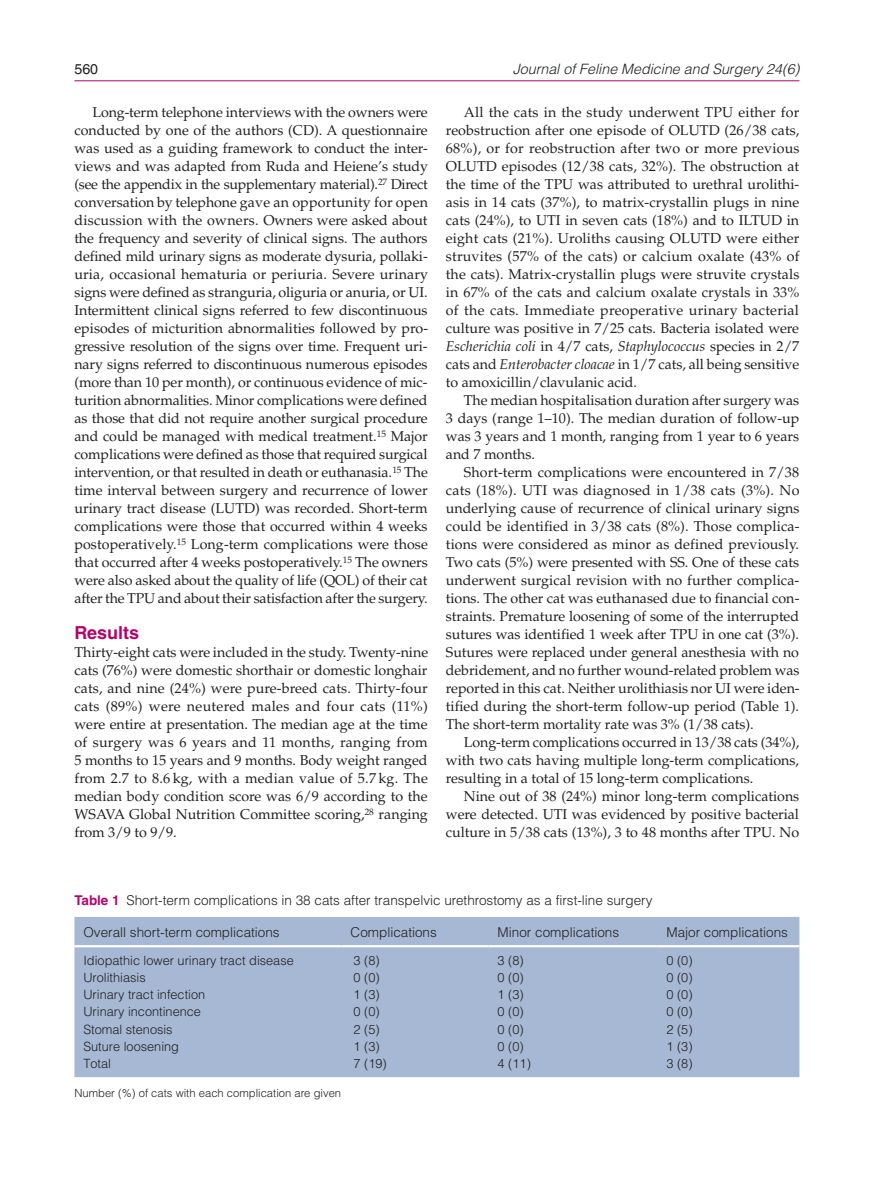
<style>
.page{position:relative;width:893px;height:1191px;background:#fff}
.page>*{position:absolute;margin:0;border:0;box-sizing:border-box;transform-origin:0 0}
.t1{font:700 18px "Helvetica LT Std";color:#b6036c}
.t2{font:14.25px/18px "Palatino LT Std";letter-spacing:-.005em;color:#231f20;text-align:justify}
.t3{font:italic 300 14.25px "Helvetica LT Std";color:#231f20}
.t4{font:14.25px "Helvetica LT Std";color:#231f20}
.t5{font:300 13.5px "Helvetica LT Std";color:#231f20}
.t6{font:300 12.75px "Helvetica LT Std";color:#231f20}
.t7{font:300 11.25px "Helvetica LT Std";color:#231f20}
.s1{font-style:italic}
.s2{font-weight:700;color:#b6036c}
</style>
<div class="page">
<hr style="left:74px;top:80px;width:725px;height:1px;background:#b6036c">
<div style="left:74px;top:917px;width:725px;height:160px;background:#a6b8d3"></div>
<hr style="left:74px;top:945px;width:268px;height:2px;background:#fff">
<hr style="left:342px;top:945px;width:147px;height:2px;background:#fff">
<hr style="left:489px;top:945px;width:168px;height:2px;background:#fff">
<hr style="left:657px;top:945px;width:142px;height:2px;background:#fff">
<p class="t4" style="left:74px;top:61px;width:25px">560</p>
<p class="t3" style="left:513px;top:60px;width:288px">Journal of Feline Medicine and Surgery 24(6)</p>
<p class="t2" style="left:74px;top:103px;width:355px;text-indent:18px">Long-term telephone interviews with the owners were conducted by one of the authors (CD). A questionnaire was used as a guiding framework to conduct the inter&shy;views and was adapted from Ruda and Heiene’s study (see the appendix in the supplementary material).<sup>27</sup> Direct conversation by telephone gave an opportunity for open discussion with the owners. Owners were asked about the frequency and severity of clinical signs. The authors defined mild urinary signs as moderate dysuria, pollaki&shy;uria, occasional hematuria or periuria. Severe urinary signs were defined as stranguria, oliguria or anuria, or UI.<br>Intermittent clinical signs referred to few discontinuous episodes of micturition abnormalities followed by pro&shy;gressive resolution of the signs over time. Frequent uri&shy;nary signs referred to discontinuous numerous episodes (more than 10 per month), or continuous evidence of mic&shy;turition abnormalities. Minor complications were defined as those that did not require another surgical procedure and could be managed with medical treatment.<sup>15</sup> Major complications were defined as those that required surgical intervention, or that resulted in death or euthanasia.<sup>15</sup> The time interval between surgery and recurrence of lower urinary tract disease (LUTD) was recorded. Short-term complications were those that occurred within 4 weeks postoperatively.<sup>15</sup> Long-term complications were those that occurred after 4 weeks postoperatively.<sup>15</sup> The owners were also asked about the quality of life (QOL) of their cat after the TPU and about their satisfaction after the surgery.</p>
<p class="t1" style="left:74px;top:621px;width:66px">Results</p>
<p class="t2" style="left:74px;top:643px;width:355px">Thirty-eight cats were included in the study. Twenty-nine cats (76%) were domestic shorthair or domestic longhair cats, and nine (24%) were pure-breed cats. Thirty-four cats (89%) were neutered males and four cats (11%) were entire at presentation. The median age at the time of surgery was 6 years and 11 months, ranging from 5 months to 15 years and 9 months. Body weight ranged from 2.7 to 8.6 kg, with a median value of 5.7 kg. The median body condition score was 6/9 according to the WSAVA Global Nutrition Committee scoring,<sup>28</sup> ranging from 3/9 to 9/9.</p>
<p class="t2" style="left:446px;top:103px;width:355px;text-indent:18px">All the cats in the study underwent TPU either for reobstruction after one episode of OLUTD (26/38 cats, 68%), or for reobstruction after two or more previous OLUTD episodes (12/38 cats, 32%). The obstruction at the time of the TPU was attributed to urethral urolithi&shy;asis in 14 cats (37%), to matrix-crystallin plugs in nine cats (24%), to UTI in seven cats (18%) and to ILTUD in eight cats (21%). Uroliths causing OLUTD were either struvites (57% of the cats) or calcium oxalate (43% of the cats). Matrix-crystallin plugs were struvite crystals in 67% of the cats and calcium oxalate crystals in 33% of the cats. Immediate preoperative urinary bacterial culture was positive in 7/25 cats. Bacteria isolated were <span class="s1">Escherichia coli</span> in 4/7 cats, <span class="s1">Staphylococcus</span> species in 2/7 cats and <span class="s1">Enterobacter cloacae</span> in 1/7 cats, all being sensitive to amoxicillin/clavulanic acid.</p>
<p class="t2" style="left:446px;top:391px;width:355px;text-indent:18px">The median hospitalisation duration after surgery was 3 days (range 1–10). The median duration of follow-up was 3 years and 1 month, ranging from 1 year to 6 years and 7 months.</p>
<p class="t2" style="left:446px;top:463px;width:355px;text-indent:18px">Short-term complications were encountered in 7/38 cats (18%). UTI was diagnosed in 1/38 cats (3%). No underlying cause of recurrence of clinical urinary signs could be identified in 3/38 cats (8%). Those complica&shy;tions were considered as minor as defined previously.<br>Two cats (5%) were presented with SS. One of these cats underwent surgical revision with no further complica&shy;tions. The other cat was euthanased due to financial con&shy;straints. Premature loosening of some of the interrupted sutures was identified 1 week after TPU in one cat (3%).<br>Sutures were replaced under general anesthesia with no debridement, and no further wound-related problem was reported in this cat. Neither urolithiasis nor UI were iden&shy;tified during the short-term follow-up period (Table 1).<br>The short-term mortality rate was 3% (1/38 cats).</p>
<p class="t2" style="left:446px;top:733px;width:355px;text-indent:18px">Long-term complications occurred in 13/38 cats (34%), with two cats having multiple long-term complications, resulting in a total of 15 long-term complications.</p>
<p class="t2" style="left:446px;top:787px;width:355px;text-indent:18px">Nine out of 38 (24%) minor long-term complications were detected. UTI was evidenced by positive bacterial culture in 5/38 cats (13%), 3 to 48 months after TPU. No</p>
<p class="t5" style="left:74px;top:891px;width:580px"><span class="s2">Table 1</span> Short-term complications in 38 cats after transpelvic urethrostomy as a first-line surgery</p>
<p class="t5" style="left:83px;top:924px;width:198px">Overall short-term complications</p>
<p class="t5" style="left:351px;top:924px;width:88px">Complications</p>
<p class="t5" style="left:498px;top:924px;width:123px">Minor complications</p>
<p class="t5" style="left:666px;top:924px;width:123px">Major complications</p>
<p class="t6" style="left:83px;top:952px;width:212px">Idiopathic lower urinary tract disease</p>
<p class="t6" style="left:353px;top:952px;width:28px">3 (8)</p>
<p class="t6" style="left:498px;top:952px;width:28px">3 (8)</p>
<p class="t6" style="left:666px;top:952px;width:28px">0 (0)</p>
<p class="t6" style="left:83px;top:969px;width:64px">Urolithiasis</p>
<p class="t6" style="left:353px;top:969px;width:28px">0 (0)</p>
<p class="t6" style="left:498px;top:969px;width:28px">0 (0)</p>
<p class="t6" style="left:666px;top:969px;width:28px">0 (0)</p>
<p class="t6" style="left:83px;top:986px;width:123px">Urinary tract infection</p>
<p class="t6" style="left:353px;top:986px;width:28px">1 (3)</p>
<p class="t6" style="left:498px;top:986px;width:28px">1 (3)</p>
<p class="t6" style="left:666px;top:986px;width:28px">0 (0)</p>
<p class="t6" style="left:83px;top:1004px;width:119px">Urinary incontinence</p>
<p class="t6" style="left:353px;top:1004px;width:28px">0 (0)</p>
<p class="t6" style="left:498px;top:1004px;width:28px">0 (0)</p>
<p class="t6" style="left:666px;top:1004px;width:28px">0 (0)</p>
<p class="t6" style="left:83px;top:1021px;width:91px">Stomal stenosis</p>
<p class="t6" style="left:353px;top:1021px;width:28px">2 (5)</p>
<p class="t6" style="left:498px;top:1021px;width:28px">0 (0)</p>
<p class="t6" style="left:666px;top:1021px;width:28px">2 (5)</p>
<p class="t6" style="left:83px;top:1038px;width:97px">Suture loosening</p>
<p class="t6" style="left:353px;top:1038px;width:28px">1 (3)</p>
<p class="t6" style="left:498px;top:1038px;width:28px">0 (0)</p>
<p class="t6" style="left:666px;top:1038px;width:28px">1 (3)</p>
<p class="t6" style="left:83px;top:1055px;width:29px">Total</p>
<p class="t6" style="left:353px;top:1055px;width:35px">7 (19)</p>
<p class="t6" style="left:498px;top:1055px;width:35px">4 (11)</p>
<p class="t6" style="left:666px;top:1055px;width:28px">3 (8)</p>
<p class="t7" style="left:74px;top:1086px;width:268px">Number (%) of cats with each complication are given</p>
</div>
